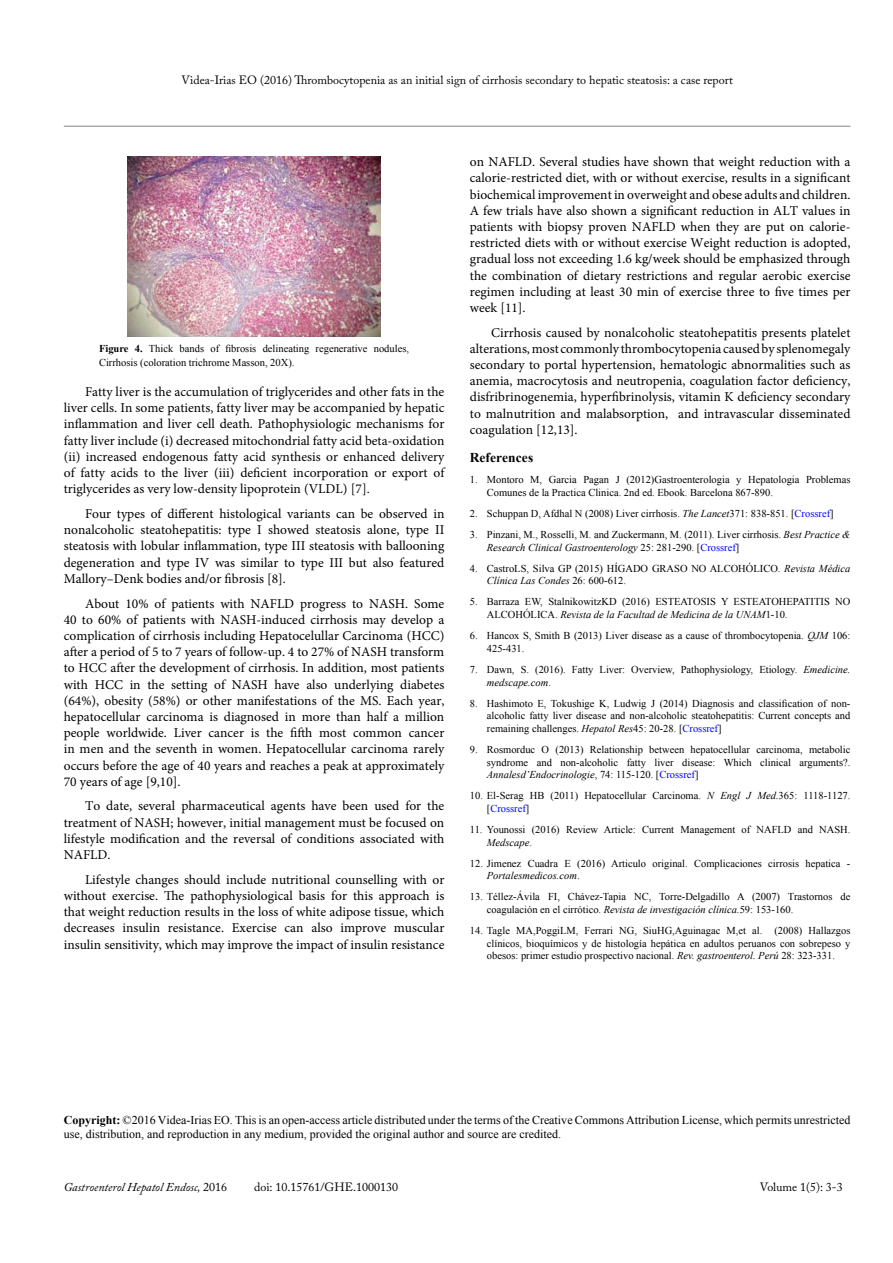
<style>
.page{position:relative;width:893px;height:1263px;background:#fff}
.page>*{position:absolute;margin:0;border:0;box-sizing:border-box;transform-origin:0 0}
.t1{font:13.5px/16.2px "Minion Pro";color:#000;text-align:justify}
.t2{font:700 13.5px "Times New Roman";letter-spacing:.005em;color:#000}
.t3{font:12px/14.4px "Times New Roman";color:#000}
.t4{font:12px "Adobe Caslon Pro";color:#000}
.t5{font:italic 12px "Adobe Caslon Pro";color:#000}
.t6{font:10.5px/12.6px "Times New Roman";color:#000}
.s1{font-weight:700}
.s2{font-style:italic}
.s3{color:#00f}
.s4{font-style:normal}
</style>
<div class="page">
<hr style="left:64px;top:126px;width:786px;height:1px;background:#808285">
<img style="left:128px;top:156px;width:252px;height:180px">
<p class="t4" style="left:181px;top:73px;width:553px">Videa-Irias EO (2016) Thrombocytopenia as an initial sign of cirrhosis secondary to hepatic steatosis: a case report</p>
<p class="t6" style="left:99px;top:342px;width:312px;line-height:13.5px"><span class="s1">Figure 4.</span> Thick bands of fibrosis delineating regenerative nodules,<br>Cirrhosis (coloration trichrome Masson, 20X).</p>
<p class="t1" style="left:64px;top:384px;width:382px;text-indent:21px">Fatty liver is the accumulation of triglycerides and other fats in the liver cells. In some patients, fatty liver may be accompanied by hepatic inflammation and liver cell death. Pathophysiologic mechanisms for fatty liver include (i) decreased mitochondrial fatty acid beta-oxidation (ii) increased endogenous fatty acid synthesis or enhanced delivery of fatty acids to the liver (iii) deficient incorporation or export of triglycerides as very low-density lipoprotein (VLDL) [7].</p>
<p class="t1" style="left:64px;top:506px;width:382px;text-indent:21px">Four types of different histological variants can be observed in nonalcoholic steatohepatitis: type I showed steatosis alone, type II steatosis with lobular inflammation, type III steatosis with ballooning degeneration and type IV was similar to type III but also featured Mallory–Denk bodies and/or fibrosis [8].</p>
<p class="t1" style="left:64px;top:595px;width:382px;text-indent:21px">About 10% of patients with NAFLD progress to NASH. Some 40 to 60% of patients with NASH-induced cirrhosis may develop a complication of cirrhosis including Hepatocelullar Carcinoma (HCC) after a period of 5 to 7 years of follow-up. 4 to 27% of NASH transform to HCC after the development of cirrhosis. In addition, most patients with HCC in the setting of NASH have also underlying diabetes (64%), obesity (58%) or other manifestations of the MS. Each year, hepatocellular carcinoma is diagnosed in more than half a million people worldwide. Liver cancer is the fifth most common cancer in men and the seventh in women. Hepatocellular carcinoma rarely occurs before the age of 40 years and reaches a peak at approximately 70 years of age [9,10].</p>
<p class="t1" style="left:64px;top:798px;width:382px;text-indent:21px">To date, several pharmaceutical agents have been used for the treatment of NASH; however, initial management must be focused on lifestyle modification and the reversal of conditions associated with NAFLD.</p>
<p class="t1" style="left:64px;top:871px;width:382px;text-indent:21px">Lifestyle changes should include nutritional counselling with or without exercise. The pathophysiological basis for this approach is that weight reduction results in the loss of white adipose tissue, which decreases insulin resistance. Exercise can also improve muscular insulin sensitivity, which may improve the impact of insulin resistance</p>
<p class="t1" style="left:470px;top:154px;width:382px">on NAFLD. Several studies have shown that weight reduction with a calorie-restricted diet, with or without exercise, results in a significant biochemical improvement in overweight and obese adults and children.<br>A few trials have also shown a significant reduction in ALT values in patients with biopsy proven NAFLD when they are put on calorie&shy;restricted diets with or without exercise Weight reduction is adopted, gradual loss not exceeding 1.6 kg/week should be emphasized through the combination of dietary restrictions and regular aerobic exercise regimen including at least 30 min of exercise three to five times per week [11].</p>
<p class="t1" style="left:470px;top:324px;width:382px;text-indent:21px">Cirrhosis caused by nonalcoholic steatohepatitis presents platelet alterations, most commonly thrombocytopenia caused by splenomegaly secondary to portal hypertension, hematologic abnormalities such as anemia, macrocytosis and neutropenia, coagulation factor deficiency, disfribrinogenemia, hyperfibrinolysis, vitamin K deficiency secondary to malnutrition and malabsorption, and intravascular disseminated coagulation [12,13].</p>
<p class="t2" style="left:470px;top:448px;width:65px">References</p>
<p class="t6" style="left:487px;top:473px;width:365px;text-indent:-17px">1. Montoro M, Garcia Pagan J (2012)Gastroenterologia y Hepatologia Problemas<br>Comunes de la Practica Clinica. 2nd ed. Ebook. Barcelona 867-890.</p>
<p class="t6" style="left:470px;top:507px;width:365px">2. Schuppan D, Afdhal N (2008) Liver cirrhosis. <span class="s2">The Lancet</span>371: 838-851. [<span class="s3">Crossref</span>]</p>
<p class="t6" style="left:487px;top:528px;width:365px;text-indent:-17px">3. Pinzani, M., Rosselli, M. and Zuckermann, M. (2011). Liver cirrhosis. <span class="s2">Best Practice &amp;<br>Research Clinical Gastroenterology</span> 25: 281-290. [<span class="s3">Crossref</span>]</p>
<p class="t6" style="left:487px;top:562px;width:365px;text-indent:-17px">4. CastroLS, Silva GP (2015) HÍGADO GRASO NO ALCOHÓLICO. <span class="s2">Revista Médica<br>Clínica Las Condes</span> 26: 600-612.</p>
<p class="t6" style="left:487px;top:595px;width:365px;text-indent:-17px">5. Barraza EW, StalnikowitzKD (2016) ESTEATOSIS Y ESTEATOHEPATITIS NO<br>ALCOHÓLICA. <span class="s2">Revista de la Facultad de Medicina de la UNAM</span>1-10.</p>
<p class="t6" style="left:487px;top:629px;width:365px;text-indent:-17px">6. Hancox S, Smith B (2013) Liver disease as a cause of thrombocytopenia. <span class="s2">QJM</span> 106:<br>425-431.</p>
<p class="t6" style="left:487px;top:663px;width:365px;text-indent:-17px">7. Dawn, S. (2016). Fatty Liver: Overview, Pathophysiology, Etiology. <span class="s2">Emedicine. medscape.com</span>.</p>
<p class="t6" style="left:487px;top:697px;width:365px;text-align:justify;text-indent:-17px">8. Hashimoto E, Tokushige K, Ludwig J (2014) Diagnosis and classification of non&shy;alcoholic fatty liver disease and non-alcoholic steatohepatitis: Current concepts and remaining challenges. <span class="s2">Hepatol Res</span>45: 20-28. [<span class="s3">Crossref</span>]</p>
<p class="t6" style="left:487px;top:743px;width:365px;text-align:justify;text-indent:-17px">9. Rosmorduc O (2013) Relationship between hepatocellular carcinoma, metabolic syndrome and non-alcoholic fatty liver disease: Which clinical arguments?.<br><span class="s2">Annalesd’Endocrinologie</span>, 74: 115-120. [<span class="s3">Crossref</span>]</p>
<p class="t6" style="left:487px;top:789px;width:365px;text-indent:-17px">10. El-Serag HB (2011) Hepatocellular Carcinoma. <span class="s2">N Engl J Med.</span>365: 1118-1127. [<span class="s3">Crossref</span>]</p>
<p class="t6" style="left:487px;top:823px;width:365px;text-indent:-17px">11. Younossi (2016) Review Article: Current Management of NAFLD and NASH.<br><span class="s2">Medscape</span>.</p>
<p class="t6" style="left:487px;top:857px;width:365px;text-indent:-17px">12. Jimenez Cuadra E (2016) Articulo original. Complicaciones cirrosis hepatica -<br><span class="s2">Portalesmedicos.com</span>.</p>
<p class="t6" style="left:487px;top:890px;width:365px;text-indent:-17px">13. Téllez-Ávila FI, Chávez-Tapia NC, Torre-Delgadillo A (2007) Trastornos de coagulación en el cirrótico. <span class="s2">Revista de investigación clínica.</span>59: 153-160.</p>
<p class="t6" style="left:487px;top:924px;width:365px;text-align:justify;text-indent:-17px">14. Tagle MA,PoggiLM, Ferrari NG, SiuHG,Aguinagac M,et al. (2008) Hallazgos clínicos, bioquímicos y de histología hepática en adultos peruanos con sobrepeso y obesos: primer estudio prospectivo nacional. <span class="s2">Rev. gastroenterol. Perú</span> 28: 323-331.</p>
<p class="t3" style="left:64px;top:1112px;width:788px"><span class="s1">Copyright:</span> ©2016 Videa-Irias EO. This is an open-access article distributed under the terms of the Creative Commons Attribution License, which permits unrestricted use, distribution, and reproduction in any medium, provided the original author and source are credited.</p>
<p class="t5" style="left:64px;top:1180px;width:165px">Gastroenterol Hepatol Endosc, <span class="s4">2016</span></p>
<p class="t4" style="left:254px;top:1180px;width:145px">doi: 10.15761/GHE.1000130</p>
<p class="t4" style="left:760px;top:1180px;width:84px">Volume 1(5): 3-3</p>
</div>
